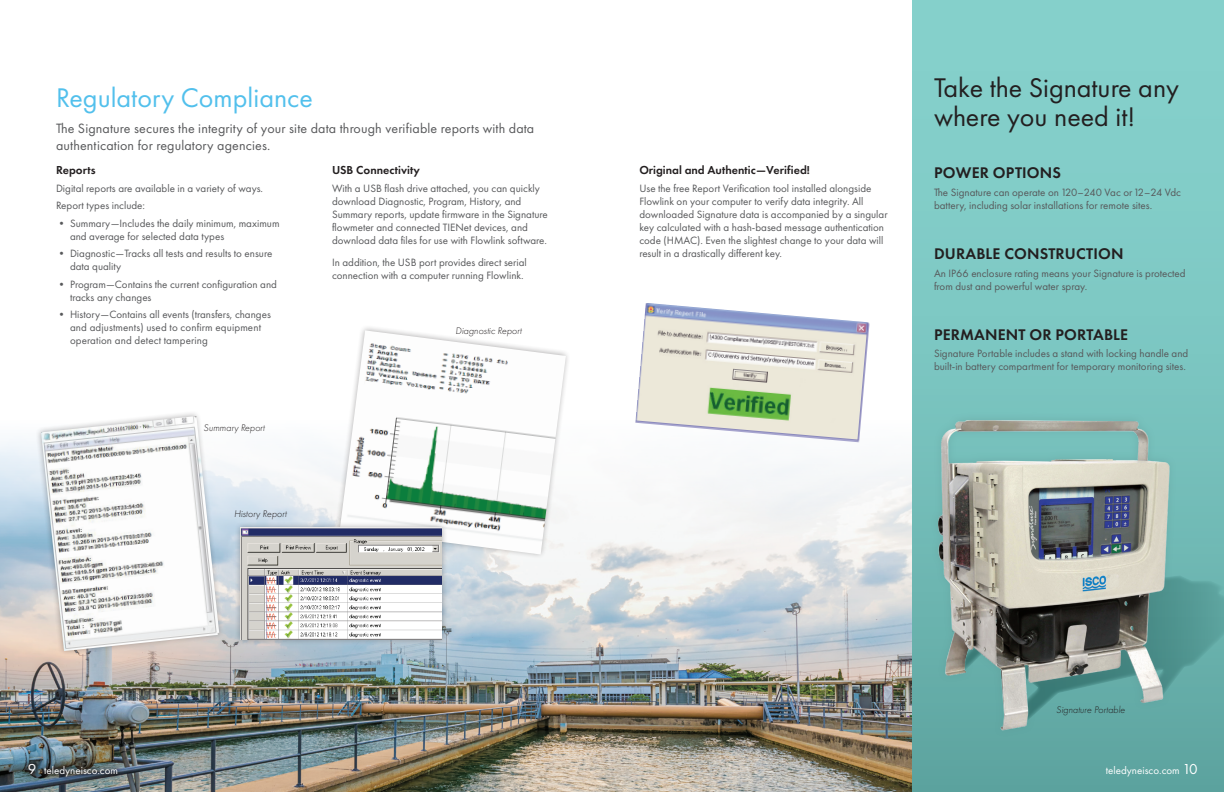
<style>
.page{position:relative;width:1224px;height:792px;background:#fff}
.page>*{position:absolute;margin:0;border:0;box-sizing:border-box;transform-origin:0 0}
.t1{font:28px/29px "Futura PT";color:#231f20}
.t2{font:28px "Futura PT";color:#52c0ec}
.t3{font:600 16px "Futura PT";letter-spacing:.01em;color:#231f20}
.t4{font:14px/17px "Futura PT";letter-spacing:.01em;color:#57585a}
.t5{font:600 12px "Futura PT";color:#231f20}
.t6{font:11px/13px "Futura PT";color:#57585a}
.t7{font:11px "Futura PT";color:#fff}
.t8{font:italic 300 10px "Futura PT";color:#231f20}
.s1{font-size:15px}
</style>
<div class="page">
<div style="left:912px;top:0;width:312px;height:792px;background:linear-gradient(to bottom,#8bd7d2,#61a9a4)"></div>
<img style="left:0;top:441px;width:912px;height:351px">
<svg style="left:34px;top:413px;width:192px;height:245px"></svg>
<img style="left:41px;top:416px;width:178px;height:235px">
<svg style="left:333px;top:327px;width:240px;height:234px"></svg>
<img style="left:340px;top:330px;width:226px;height:224px">
<div style="left:235px;top:522px;width:213px;height:123px;background:#231f20;opacity:.36"></div>
<img style="left:241px;top:528px;width:201px;height:111px">
<img style="left:635px;top:303px;width:235px;height:139px">
<svg style="left:1177px;top:575px;width:47px;height:147px;background:#5da49f"></svg>
<div style="left:930px;top:412px;width:247px;height:325px;background:#568a88;opacity:.31"></div>
<img style="left:931px;top:413px;width:242px;height:319px">
<div style="left:22px;top:758px;width:102px;height:25px;background:#231f20;opacity:.75"></div>
<h1 class="t2" style="left:56px;top:81px;width:259px">Regulatory Compliance</h1>
<p class="t4" style="left:56px;top:120px;width:480px">The Signature secures the integrity of your site data through verifiable reports with data authentication for regulatory agencies.</p>
<p class="t5" style="left:56px;top:163px;width:41px">Reports</p>
<p class="t6" style="left:56px;top:179px;width:209px;line-height:17.5px">Digital reports are available in a variety of ways.<br>Report types include:</p>
<p class="t6" style="left:70px;top:216px;width:211px;text-indent:-14px">• Summary—Includes the daily minimum, maximum and average for selected data types</p>
<p class="t6" style="left:70px;top:247px;width:204px;text-indent:-14px">• Diagnostic—Tracks all tests and results to ensure data quality</p>
<p class="t6" style="left:70px;top:277px;width:209px;text-indent:-14px">• Program—Contains the current configuration and tracks any changes</p>
<p class="t6" style="left:70px;top:308px;width:202px;text-indent:-14px">• History—Contains all events (transfers, changes and adjustments) used to confirm equipment operation and detect tampering</p>
<p class="t8" style="left:204px;top:422px;width:63px">Summary Report</p>
<p class="t8" style="left:234px;top:508px;width:54px">History Report</p>
<p class="t5" style="left:332px;top:163px;width:90px">USB Connectivity</p>
<p class="t6" style="left:332px;top:181px;width:217px">With a USB flash drive attached, you can quickly download Diagnostic, Program, History, and Summary reports, update firmware in the Signature flowmeter and connected TIENet devices, and download data files for use with Flowlink software.</p>
<p class="t6" style="left:332px;top:255px;width:196px">In addition, the USB port provides direct serial connection with a computer running Flowlink.</p>
<p class="t8" style="left:456px;top:325px;width:68px">Diagnostic Report</p>
<p class="t5" style="left:639px;top:163px;width:172px">Original and Authentic—Verified!</p>
<p class="t6" style="left:639px;top:181px;width:250px">Use the free Report Verification tool installed alongside Flowlink on your computer to verify data integrity. All downloaded Signature data is accompanied by a singular key calculated with a hash-based message authentication code (HMAC). Even the slightest change to your data will result in a drastically different key.</p>
<h1 class="t1" style="left:934px;top:73px;width:247px">Take the Signature any where you need it!</h1>
<h2 class="t3" style="left:934px;top:163px;width:129px">POWER OPTIONS</h2>
<p class="t6" style="left:934px;top:186px;width:249px">The Signature can operate on 120–240 Vac or 12–24 Vdc battery, including solar installations for remote sites.</p>
<h2 class="t3" style="left:934px;top:244px;width:191px">DURABLE CONSTRUCTION</h2>
<p class="t6" style="left:934px;top:266px;width:253px">An IP66 enclosure rating means your Signature is protected from dust and powerful water spray.</p>
<h2 class="t3" style="left:934px;top:324px;width:196px">PERMANENT OR PORTABLE</h2>
<p class="t6" style="left:934px;top:347px;width:256px">Signature Portable includes a stand with locking handle and built-in battery compartment for temporary monitoring sites.</p>
<p class="t8" style="left:1056px;top:704px;width:70px">Signature Portable</p>
<p class="t7" style="left:28px;top:764px;width:92px"><span class="s1">9</span> teledyneisco.com</p>
<p class="t7" style="left:1106px;top:764px;width:93px">teledyneisco.com <span class="s1">10</span></p>
</div>
